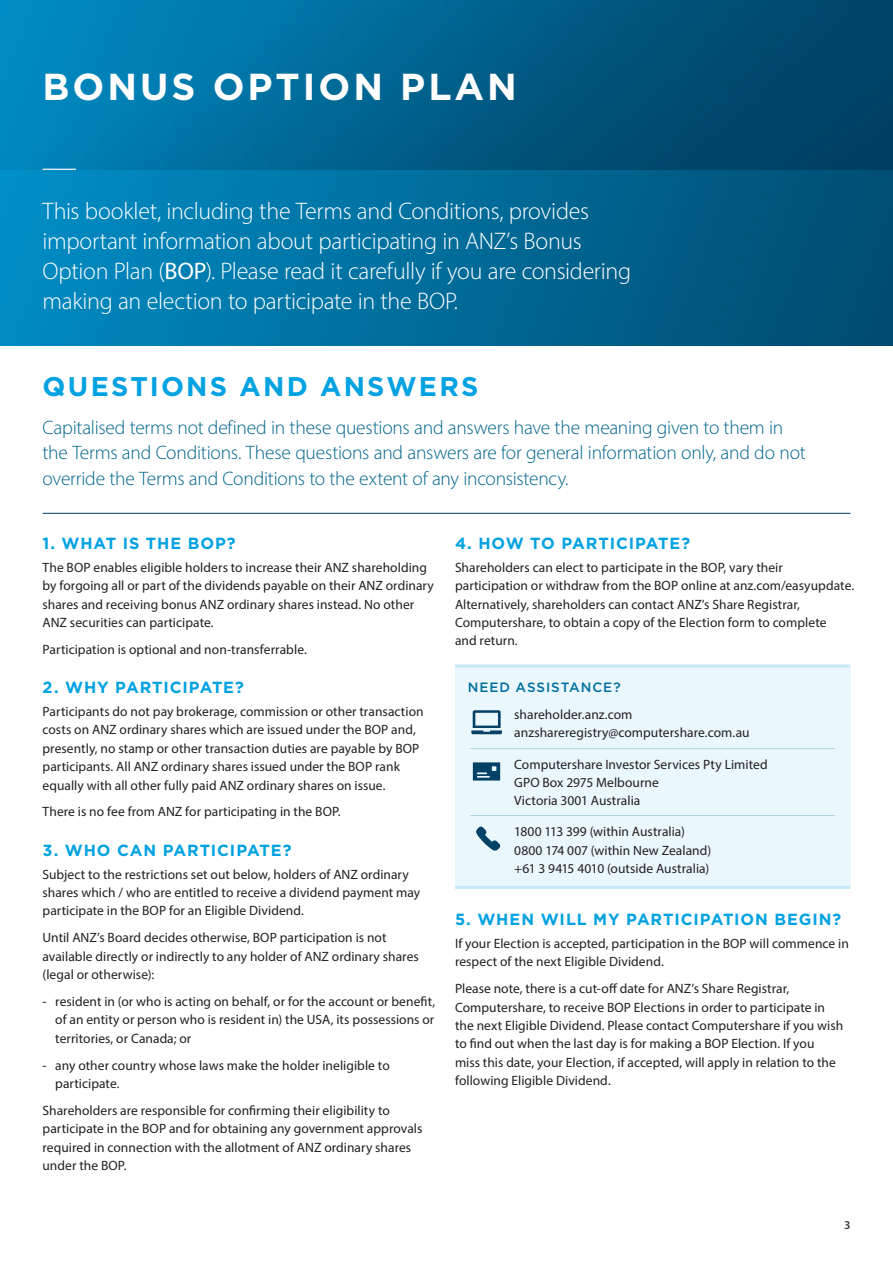
<style>
.page{position:relative;width:893px;height:1263px;background:#fff}
.page>*{position:absolute;margin:0;border:0;box-sizing:border-box;transform-origin:0 0}
.t1{font:700 37.5px "Gotham";letter-spacing:.08em;color:#fff}
.NOM_Header_1{font:700 27px "Gotham";letter-spacing:.08em;color:#00a2e1}
.NOM_Intro_Copy{font:300 24px/30px "Myriad Pro";letter-spacing:-.015em;color:#fff}
.NOM_Intro_Copy-2{font:300 19.5px/25.5px "Myriad Pro";letter-spacing:-.015em;color:#00658c}
.t2{font:700 16.2px "Gotham";letter-spacing:.055em;color:#00a2e1}
.Body_2_sp_after{font:13.5px/18.3px "Myriad Pro";letter-spacing:.005em;color:#231f20}
.Body_6sp_after{font:13.5px/18.3px "Myriad Pro";letter-spacing:.005em;color:#231f20}
.Bullets{font:13.5px/18.3px "Myriad Pro";letter-spacing:.005em;color:#231f20;text-align:justify}
.t3{font:500 13.5px "Gotham";letter-spacing:.065em;color:#006f9d}
.t4{font:600 12px "Myriad Pro";color:#3e3e3f}
.s1{font-weight:400}
</style>
<div class="page">
<div style="left:0;top:0;width:893px;height:346px;background:linear-gradient(to right,#008dc5,#004c70)"></div>
<div style="left:0;top:0;width:893px;height:169px;background:linear-gradient(to right,#0088bf,#003c5c)"></div>
<div style="left:455px;top:667px;width:395px;height:219px;background:#eaf7fd"></div>
<svg style="left:476px;top:826px;width:24px;height:24px"></svg>
<svg style="left:473px;top:762px;width:27px;height:18px"></svg>
<svg style="left:471px;top:710px;width:31px;height:24px"></svg>
<hr style="left:470px;top:748px;width:365px;height:1px;background:#b6d1df">
<hr style="left:470px;top:815px;width:365px;height:1px;background:#b6d1df">
<hr style="left:43px;top:169px;width:33px;height:1px;background:#fff">
<hr style="left:43px;top:513px;width:807px;height:1px;background:#003f61">
<hr style="left:455px;top:664px;width:395px;height:3px;background:#c7eafa">
<hr style="left:455px;top:886px;width:395px;height:3px;background:#c7eafa">
<p class="t1" style="left:43px;top:65px;width:476px">BONUS OPTION PLAN</p>
<p class="NOM_Intro_Copy" style="left:43px;top:195px;width:590px">This booklet, including the Terms and Conditions, provides important information about participating in ANZ’s Bonus Option Plan (<span class="s1">BOP</span>). Please read it carefully if you are considering making an election to participate in the BOP.</p>
<p class="NOM_Header_1" style="left:43px;top:370px;width:437px">QUESTIONS AND ANSWERS</p>
<p class="NOM_Intro_Copy-2" style="left:43px;top:414px;width:765px">Capitalised terms not defined in these questions and answers have the meaning given to them in the Terms and Conditions. These questions and answers are for general information only, and do not override the Terms and Conditions to the extent of any inconsistency.</p>
<h2 class="t2" style="left:43px;top:534px;width:195px">1. WHAT IS THE BOP?</h2>
<p class="Body_2_sp_after" style="left:43px;top:558px;width:393px">The BOP enables eligible holders to increase their ANZ shareholding by forgoing all or part of the dividends payable on their ANZ ordinary shares and receiving bonus ANZ ordinary shares instead. No other ANZ securities can participate.</p>
<p class="Body_6sp_after" style="left:43px;top:640px;width:266px">Participation is optional and non-transferrable.</p>
<h2 class="t2" style="left:43px;top:678px;width:203px">2. WHY PARTICIPATE?</h2>
<p class="Body_2_sp_after" style="left:43px;top:702px;width:383px">Participants do not pay brokerage, commission or other transaction costs on ANZ ordinary shares which are issued under the BOP and, presently, no stamp or other transaction duties are payable by BOP participants. All ANZ ordinary shares issued under the BOP rank equally with all other fully paid ANZ ordinary shares on issue.</p>
<p class="Body_6sp_after" style="left:43px;top:802px;width:300px">There is no fee from ANZ for participating in the BOP.</p>
<h2 class="t2" style="left:43px;top:841px;width:250px">3. WHO CAN PARTICIPATE?</h2>
<p class="Body_2_sp_after" style="left:43px;top:865px;width:379px">Subject to the restrictions set out below, holders of ANZ ordinary shares which / who are entitled to receive a dividend payment may participate in the BOP for an Eligible Dividend.</p>
<p class="Body_2_sp_after" style="left:43px;top:928px;width:378px">Until ANZ’s Board decides otherwise, BOP participation is not available directly or indirectly to any holder of ANZ ordinary shares (legal or otherwise):</p>
<p class="Bullets" style="left:55px;top:992px;width:381px;text-indent:-13px">- resident in (or who is acting on behalf, or for the account or benefit, of an entity or person who is resident in) the USA, its possessions or territories, or Canada; or</p>
<p class="Bullets" style="left:55px;top:1056px;width:336px;text-indent:-13px">- any other country whose laws make the holder ineligible to participate.</p>
<p class="Body_6sp_after" style="left:43px;top:1101px;width:381px">Shareholders are responsible for confirming their eligibility to participate in the BOP and for obtaining any government approvals required in connection with the allotment of ANZ ordinary shares under the BOP.</p>
<h2 class="t2" style="left:455px;top:534px;width:237px">4. HOW TO PARTICIPATE?</h2>
<p class="Body_6sp_after" style="left:455px;top:558px;width:401px">Shareholders can elect to participate in the BOP, vary their participation or withdraw from the BOP online at anz.com/easyupdate.<br>Alternatively, shareholders can contact ANZ’s Share Registrar, Computershare, to obtain a copy of the Election form to complete<br>and return.</p>
<h3 class="t3" style="left:468px;top:680px;width:154px">NEED ASSISTANCE?</h3>
<p class="Body_6sp_after" style="left:514px;top:705px;width:120px">shareholder.anz.com</p>
<p class="Body_6sp_after" style="left:514px;top:723px;width:237px">anzshareregistry@computershare.com.au</p>
<p class="Body_6sp_after" style="left:514px;top:755px;width:255px">Computershare Investor Services Pty Limited</p>
<p class="Body_6sp_after" style="left:514px;top:773px;width:146px">GPO Box 2975 Melbourne</p>
<p class="Body_6sp_after" style="left:514px;top:791px;width:128px">Victoria 3001 Australia</p>
<p class="Body_6sp_after" style="left:514px;top:822px;width:172px">1800 113 399 (within Australia)</p>
<p class="Body_6sp_after" style="left:514px;top:841px;width:199px">0800 174 007 (within New Zealand)</p>
<p class="Body_6sp_after" style="left:514px;top:859px;width:196px">+61 3 9415 4010 (outside Australia)</p>
<h2 class="t2" style="left:455px;top:910px;width:388px">5. WHEN WILL MY PARTICIPATION BEGIN?</h2>
<p class="Body_2_sp_after" style="left:455px;top:934px;width:395px">If your Election is accepted, participation in the BOP will commence in respect of the next Eligible Dividend.</p>
<p class="Body_2_sp_after" style="left:455px;top:979px;width:390px">Please note, there is a cut-off date for ANZ’s Share Registrar, Computershare, to receive BOP Elections in order to participate in the next Eligible Dividend. Please contact Computershare if you wish to find out when the last day is for making a BOP Election. If you<br>miss this date, your Election, if accepted, will apply in relation to the following Eligible Dividend.</p>
<p class="t4" style="left:844px;top:1218px;width:8px">3</p>
</div>
